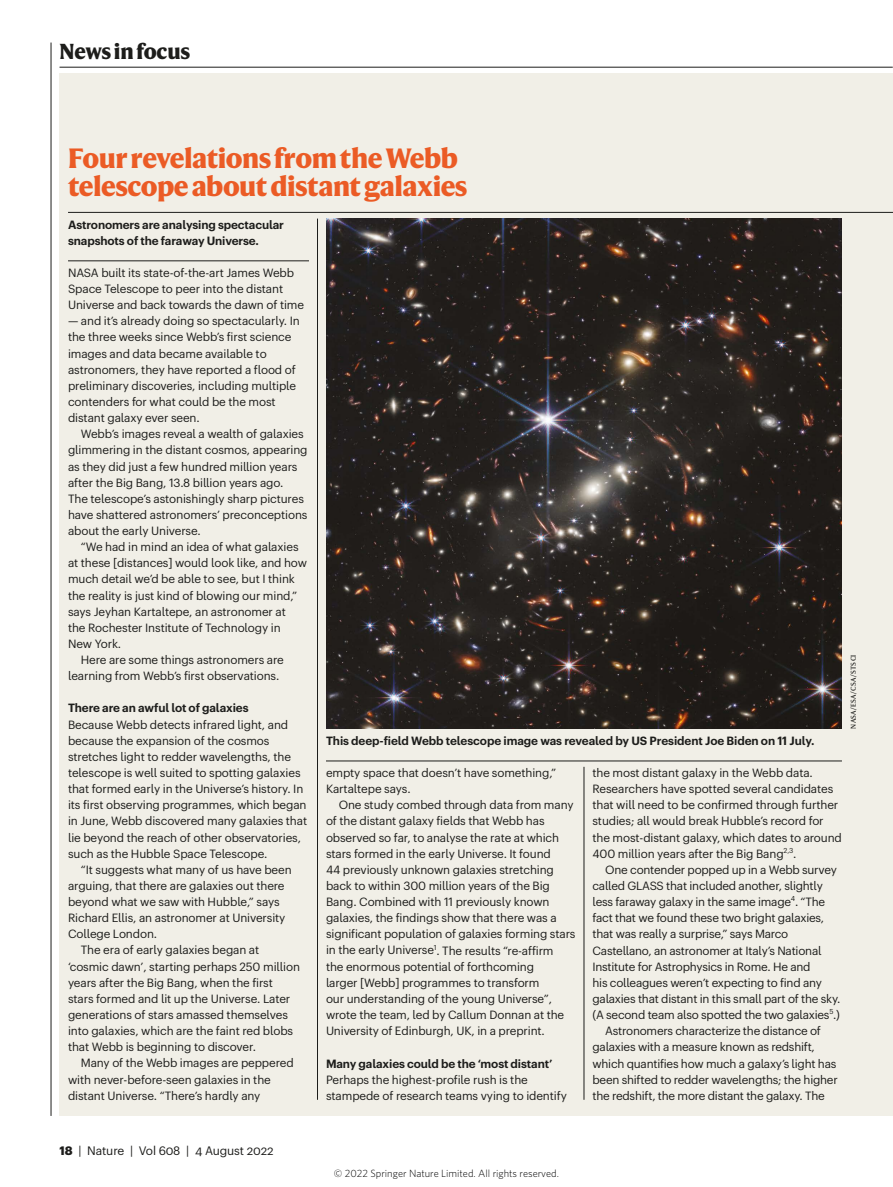
<style>
.page{position:relative;width:893px;height:1187px;background:#fff}
.page>*{position:absolute;margin:0;border:0;box-sizing:border-box;transform-origin:0 0}
.t1{font:800 27px/28.5px "Harding";letter-spacing:-.02em;color:#eb5b25}
.t2{font:800 21px "Harding";letter-spacing:-.01em;color:#1d1d1b}
.t3{font:12px "Graphik Naturel";letter-spacing:-.01em;color:#1d1d1b}
.t4{font:11.7px/16px "Graphik Naturel";letter-spacing:-.01em;color:#1d1d1b}
.t5{font:600 11.7px/16px "Graphik Naturel";letter-spacing:-.01em;color:#1d1d1b}
.t6{font:300 10.5px "Whitney";color:#000}
.t7{font:6.75px "Harding Text";letter-spacing:.05em;color:#1d1d1b}
.s1{font-weight:700}
</style>
<div class="page">
<div style="left:60px;top:73px;width:833px;height:1042px;background:#f1efe7"></div>
<hr style="left:68px;top:212px;width:825px;height:1px;background:#1d1d1b">
<img style="left:326px;top:218px;width:516px;height:510px">
<hr style="left:68px;top:260px;width:241px;height:1px;background:#1d1d1b">
<hr style="left:326px;top:760px;width:516px;height:1px;background:#1d1d1b">
<hr style="left:51px;top:43px;width:1px;height:1072px;background:#1d1d1b">
<hr style="left:60px;top:67px;width:833px;height:1px;background:#1d1d1b">
<hr style="left:317px;top:218px;width:1px;height:881px;background:#1d1d1b">
<hr style="left:584px;top:766px;width:1px;height:333px;background:#1d1d1b">
<h2 class="t2" style="left:60px;top:39px;width:132px">News in focus</h2>
<h1 class="t1" style="left:68px;top:144px;width:401px">Four revelations from the Webb telescope about distant galaxies</h1>
<p class="t5" style="left:68px;top:215px;width:218px">Astronomers are analysing spectacular snapshots of the faraway Universe.</p>
<p class="t4" style="left:68px;top:264px;width:238px">NASA built its state-of-the-art James Webb<br>Space Telescope to peer into the distant<br>Universe and back towards the dawn of time</p>
<p class="t4" style="left:68px;top:312px;width:233px">— and it’s already doing so spectacularly. In the three weeks since Webb’s first science images and data became available to astronomers, they have reported a flood of preliminary discoveries, including multiple contenders for what could be the most distant galaxy ever seen.</p>
<p class="t4" style="left:68px;top:425px;width:241px;text-indent:13px">Webb’s images reveal a wealth of galaxies glimmering in the distant cosmos, appearing as they did just a few hundred million years after the Big Bang, 13.8 billion years ago.<br>The telescope’s astonishingly sharp pictures have shattered astronomers’ preconceptions about the early Universe.</p>
<p class="t4" style="left:81px;top:538px;width:219px">“We had in mind an idea of what galaxies</p>
<p class="t4" style="left:68px;top:554px;width:241px">at these [distances] would look like, and how</p>
<p class="t4" style="left:68px;top:570px;width:228px">much detail we’d be able to see, but I think</p>
<p class="t4" style="left:68px;top:586px;width:231px">the reality is just kind of blowing our mind,”</p>
<p class="t4" style="left:68px;top:602px;width:219px">says Jeyhan Kartaltepe, an astronomer at</p>
<p class="t4" style="left:68px;top:618px;width:214px">the Rochester Institute of Technology in</p>
<p class="t4" style="left:68px;top:635px;width:55px">New York.</p>
<p class="t4" style="left:81px;top:651px;width:205px">Here are some things astronomers are</p>
<p class="t4" style="left:68px;top:667px;width:213px">learning from Webb’s first observations.</p>
<p class="t5" style="left:68px;top:699px;width:182px">There are an awful lot of galaxies</p>
<p class="t4" style="left:68px;top:715px;width:241px">Because Webb detects infrared light, and because the expansion of the cosmos stretches light to redder wavelengths, the telescope is well suited to spotting galaxies that formed early in the Universe’s history. In its first observing programmes, which began in June, Webb discovered many galaxies that lie beyond the reach of other observatories, such as the Hubble Space Telescope.</p>
<p class="t4" style="left:81px;top:860px;width:212px">“It suggests what many of us have been</p>
<p class="t4" style="left:68px;top:876px;width:218px">arguing, that there are galaxies out there</p>
<p class="t4" style="left:68px;top:892px;width:213px">beyond what we saw with Hubble,” says</p>
<p class="t4" style="left:68px;top:909px;width:219px">Richard Ellis, an astronomer at University</p>
<p class="t4" style="left:68px;top:925px;width:91px">College London.</p>
<p class="t4" style="left:81px;top:941px;width:180px">The era of early galaxies began at</p>
<p class="t4" style="left:68px;top:957px;width:233px">‘cosmic dawn’, starting perhaps 250 million</p>
<p class="t4" style="left:68px;top:973px;width:206px">years after the Big Bang, when the first</p>
<p class="t4" style="left:68px;top:989px;width:224px">stars formed and lit up the Universe. Later</p>
<p class="t4" style="left:68px;top:1005px;width:222px">generations of stars amassed themselves</p>
<p class="t4" style="left:68px;top:1021px;width:227px">into galaxies, which are the faint red blobs</p>
<p class="t4" style="left:68px;top:1038px;width:189px">that Webb is beginning to discover.</p>
<p class="t4" style="left:81px;top:1054px;width:214px">Many of the Webb images are peppered</p>
<p class="t4" style="left:68px;top:1070px;width:204px">with never-before-seen galaxies in the</p>
<p class="t4" style="left:68px;top:1086px;width:194px">distant Universe. “There’s hardly any</p>
<p class="t5" style="left:326px;top:731px;width:490px">This deep-field Webb telescope image was revealed by US President Joe Biden on 11 July.</p>
<p class="t4" style="left:326px;top:763px;width:232px">empty space that doesn’t have something,”<br>Kartaltepe says.</p>
<p class="t4" style="left:326px;top:796px;width:251px;text-indent:13px">One study combed through data from many of the distant galaxy fields that Webb has observed so far, to analyse the rate at which stars formed in the early Universe. It found<br>44 previously unknown galaxies stretching back to within 300 million years of the Big Bang. Combined with 11 previously known galaxies, the findings show that there was a significant population of galaxies forming stars in the early Universe<sup>1</sup>. The results “re-affirm<br>the enormous potential of forthcoming<br>larger [Webb] programmes to transform<br>our understanding of the young Universe”, wrote the team, led by Callum Donnan at the University of Edinburgh, UK, in a preprint.</p>
<p class="t5" style="left:326px;top:1054px;width:228px">Many galaxies could be the ‘most distant’</p>
<p class="t4" style="left:326px;top:1070px;width:242px">Perhaps the highest-profile rush is the stampede of research teams vying to identify</p>
<p class="t4" style="left:592px;top:764px;width:251px">the most distant galaxy in the Webb data.<br>Researchers have spotted several candidates that will need to be confirmed through further studies; all would break Hubble’s record for the most-distant galaxy, which dates to around 400 million years after the Big Bang<sup>2,3</sup>.</p>
<p class="t4" style="left:605px;top:860px;width:233px">One contender popped up in a Webb survey</p>
<p class="t4" style="left:592px;top:876px;width:232px">called GLASS that included another, slightly</p>
<p class="t4" style="left:592px;top:893px;width:234px">less faraway galaxy in the same image<sup>4</sup>. “The</p>
<p class="t4" style="left:592px;top:909px;width:233px">fact that we found these two bright galaxies,</p>
<p class="t4" style="left:592px;top:925px;width:197px">that was really a surprise,” says Marco</p>
<p class="t4" style="left:592px;top:941px;width:230px">Castellano, an astronomer at Italy’s National</p>
<p class="t4" style="left:592px;top:957px;width:220px">Institute for Astrophysics in Rome. He and</p>
<p class="t4" style="left:592px;top:973px;width:231px">his colleagues weren’t expecting to find any</p>
<p class="t4" style="left:592px;top:989px;width:249px">galaxies that distant in this small part of the sky.</p>
<p class="t4" style="left:592px;top:1005px;width:249px">(A second team also spotted the two galaxies<sup>5</sup>.)</p>
<p class="t4" style="left:605px;top:1022px;width:217px">Astronomers characterize the distance of</p>
<p class="t4" style="left:592px;top:1038px;width:224px">galaxies with a measure known as redshift,</p>
<p class="t4" style="left:592px;top:1054px;width:245px">which quantifies how much a galaxy’s light has</p>
<p class="t4" style="left:592px;top:1070px;width:247px">been shifted to redder wavelengths; the higher</p>
<p class="t4" style="left:592px;top:1086px;width:234px">the redshift, the more distant the galaxy. The</p>
<p class="t7" style="left:849px;top:728px;width:76px;rotate:-90deg">NASA/ESA/CSA/STSCI</p>
<p class="t3" style="left:60px;top:1141px;width:216px"><span class="s1">18</span> | Nature | Vol 608 | 4 August 2022</p>
<p class="t6" style="left:334px;top:1166px;width:226px">© 2022 Springer Nature Limited. All rights reserved.</p>
</div>
